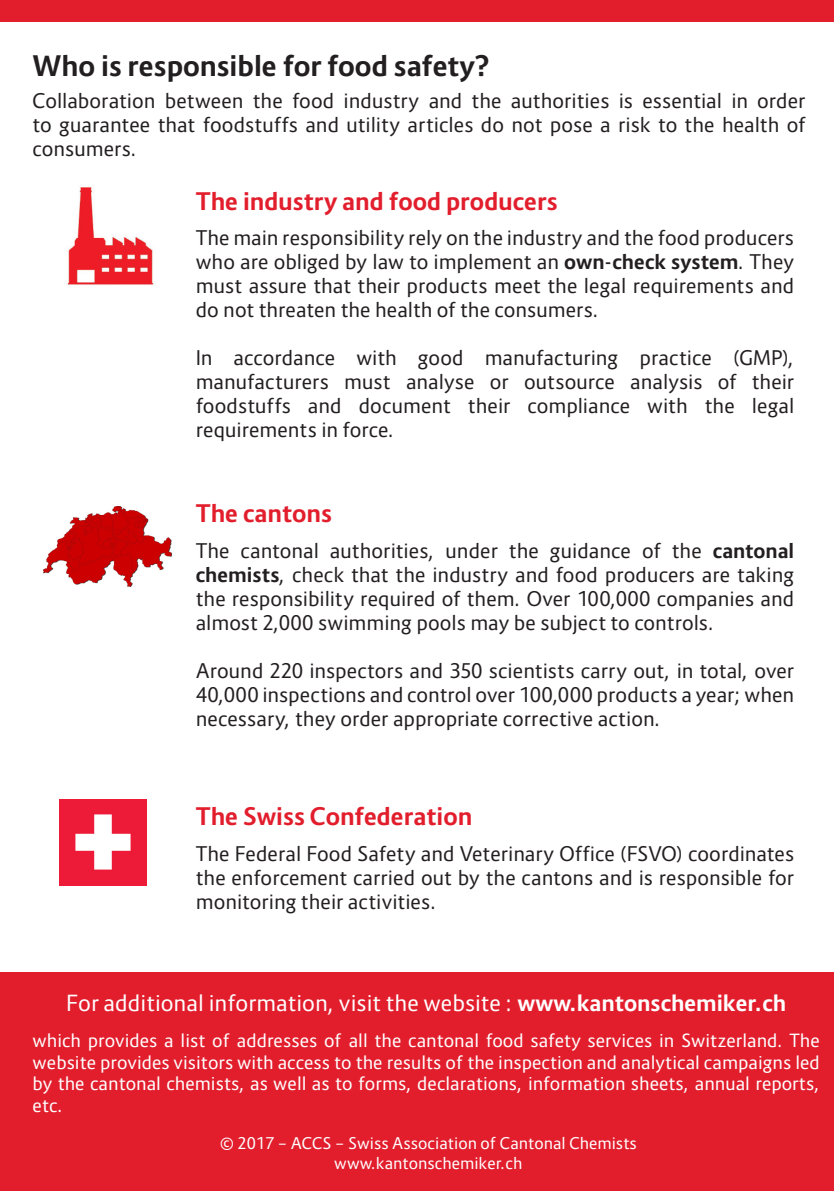
<style>
.page{position:relative;width:834px;height:1191px;background:#fff}
.page>*{position:absolute;margin:0;border:0;box-sizing:border-box;transform-origin:0 0}
.t1{font:700 28px "Route 159";color:#231f20}
.t2{font:700 24px "Route 159";color:#e21e2d}
.t3{font:22px "Route 159";color:#fff}
.t4{font:20px/24px "Route 159";color:#231f20;text-align:justify}
.t5{font:18px/21.6px "Route 159";color:#fff;text-align:justify}
.t6{font:16px/19.2px "Route 159";color:#fff;text-align:center}
.s1{font-weight:700}
</style>
<div class="page">
<div style="left:0;top:972px;width:833px;height:219px;background:#e21e2d"></div>
<img style="left:43px;top:506px;width:130px;height:81px">
<img style="left:59px;top:799px;width:88px;height:87px">
<div style="left:0;top:0;width:833px;height:22px;background:#e21e2d"></div>
<img style="left:67px;top:187px;width:87px;height:98px">
<h1 class="t1" style="left:33px;top:48px;width:458px">Who is responsible for food safety?</h1>
<p class="t4" style="left:33px;top:89px;width:774px">Collaboration between the food industry and the authorities is essential in order to guarantee that foodstuffs and utility articles do not pose a risk to the health of consumers.</p>
<p class="t2" style="left:196px;top:186px;width:363px">The industry and food producers</p>
<p class="t4" style="left:196px;top:226px;width:600px">The main responsibility rely on the industry and the food producers who are obliged by law to implement an <span class="s1">own-check system</span>. They must assure that their products meet the legal requirements and do not threaten the health of the consumers.</p>
<p class="t4" style="left:196px;top:346px;width:600px">In accordance with good manufacturing practice (GMP), manufacturers must analyse or outsource analysis of their foodstuffs and document their compliance with the legal requirements in force.</p>
<p class="t2" style="left:196px;top:498px;width:138px">The cantons</p>
<p class="t4" style="left:196px;top:538px;width:600px">The cantonal authorities, under the guidance of the <span class="s1">cantonal chemists</span>, check that the industry and food producers are taking the responsibility required of them. Over 100,000 companies and almost 2,000 swimming pools may be subject to controls.</p>
<p class="t4" style="left:196px;top:658px;width:600px">Around 220 inspectors and 350 scientists carry out, in total, over 40,000 inspections and control over 100,000 products a year; when necessary, they order appropriate corrective action.</p>
<p class="t2" style="left:196px;top:801px;width:278px">The Swiss Confederation</p>
<p class="t4" style="left:196px;top:841px;width:600px">The Federal Food Safety and Veterinary Office (FSVO) coordinates the enforcement carried out by the cantons and is responsible for monitoring their activities.</p>
<p class="t3" style="left:66px;top:989px;width:721px">For additional information, visit the website : <span class="s1">www.kantonschemiker.ch</span></p>
<p class="t5" style="left:33px;top:1029px;width:788px">which provides a list of addresses of all the cantonal food safety services in Switzerland. The website provides visitors with access to the results of the inspection and analytical campaigns led by the cantonal chemists, as well as to forms, declarations, information sheets, annual reports, etc.</p>
<p class="t6" style="left:220px;top:1134px;width:419px">© 2017 − ACCS − Swiss Association of Cantonal Chemists www.kantonschemiker.ch</p>
</div>
